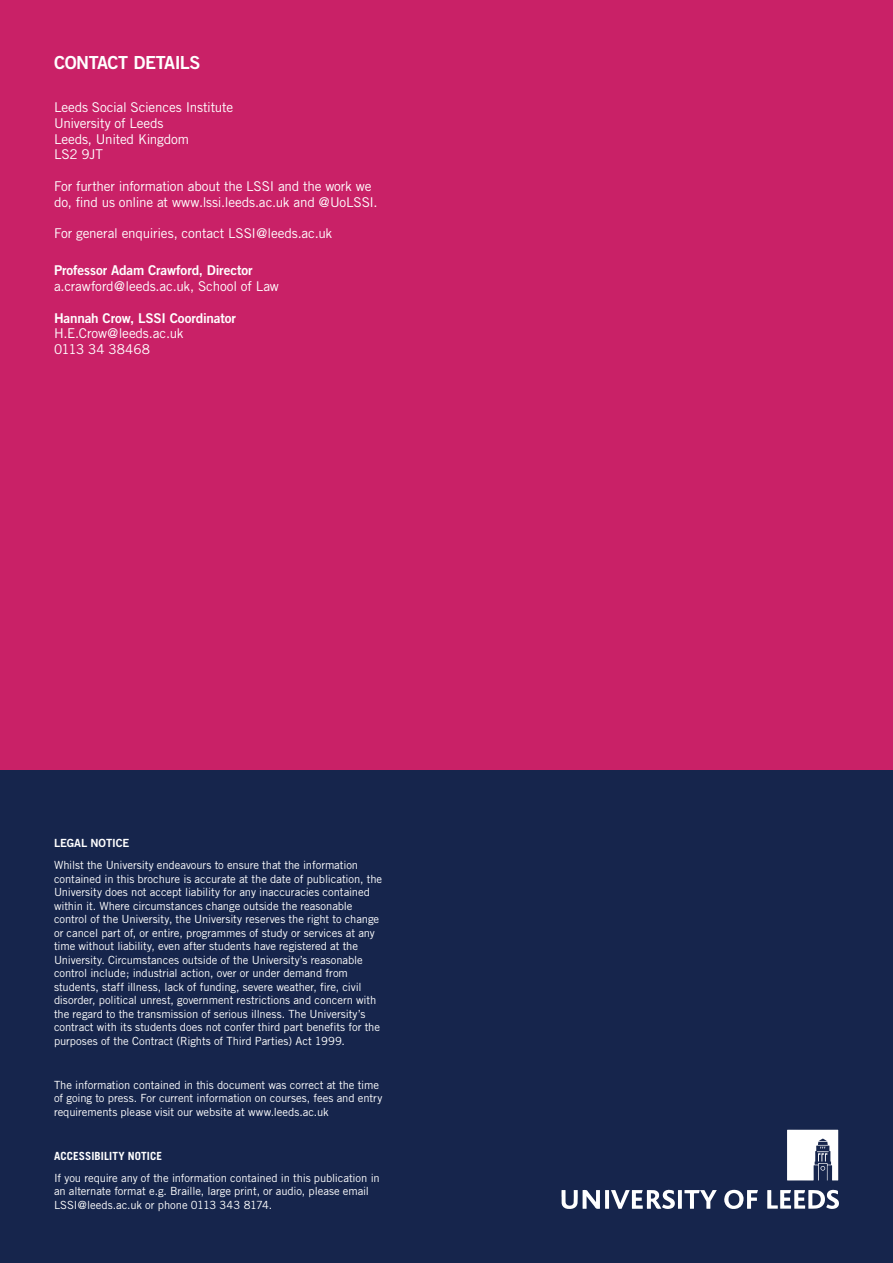
<style>
.page{position:relative;width:893px;height:1263px;background:#fff}
.page>*{position:absolute;margin:0;border:0;box-sizing:border-box;transform-origin:0 0}
.t1{font:18px "Trade Gothic Bold Two";letter-spacing:-.025em;color:#fff}
.t2{font:13.5px/15.8px "Trade Gothic";letter-spacing:-.015em;color:#fff}
.t3{font:13.5px "Trade Gothic Bold Two";letter-spacing:-.01em;color:#fff}
.t4{font:11.25px/13.5px "Trade Gothic";letter-spacing:-.01em;color:#fff}
.t5{font:700 11.25px "Trade Gothic";letter-spacing:.01em;color:#fff}
.t6{font:11.25px "Trade Gothic Bold Two";letter-spacing:-.01em;color:#fff}
</style>
<div class="page">
<div style="left:0;top:0;width:893px;height:771px;background:#c92167"></div>
<div style="left:0;top:771px;width:893px;height:492px;background:#16254c"></div>
<svg style="left:561px;top:1130px;width:278px;height:79px"></svg>
<h1 class="t1" style="left:54px;top:51px;width:148px">CONTACT DETAILS</h1>
<p class="t2" style="left:54px;top:99px;width:181px">Leeds Social Sciences Institute<br>University of Leeds<br>Leeds, United Kingdom<br>LS2 9JT</p>
<p class="t2" style="left:54px;top:178px;width:325px">For further information about the LSSI and the work we do, find us online at www.lssi.leeds.ac.uk and @UoLSSI.</p>
<p class="t2" style="left:54px;top:225px;width:280px">For general enquiries, contact LSSI@leeds.ac.uk</p>
<p class="t3" style="left:54px;top:262px;width:200px">Professor Adam Crawford, Director</p>
<p class="t2" style="left:54px;top:278px;width:226px">a.crawford@leeds.ac.uk, School of Law</p>
<p class="t3" style="left:54px;top:309px;width:183px">Hannah Crow, LSSI Coordinator</p>
<p class="t2" style="left:54px;top:325px;width:131px">H.E.Crow@leeds.ac.uk<br>0113 34 38468</p>
<p class="t6" style="left:54px;top:836px;width:77px">LEGAL NOTICE</p>
<p class="t4" style="left:54px;top:858px;width:330px">Whilst the University endeavours to ensure that the information contained in this brochure is accurate at the date of publication, the University does not accept liability for any inaccuracies contained within it. Where circumstances change outside the reasonable control of the University, the University reserves the right to change or cancel part of, or entire, programmes of study or services at any time without liability, even after students have registered at the University. Circumstances outside of the University’s reasonable control include; industrial action, over or under demand from students, staff illness, lack of funding, severe weather, fire, civil disorder, political unrest, government restrictions and concern with the regard to the transmission of serious illness. The University’s contract with its students does not confer third part benefits for the purposes of the Contract (Rights of Third Parties) Act 1999.</p>
<p class="t4" style="left:54px;top:1078px;width:330px">The information contained in this document was correct at the time of going to press. For current information on courses, fees and entry requirements please visit our website at www.leeds.ac.uk</p>
<p class="t5" style="left:54px;top:1149px;width:110px">ACCESSIBILITY NOTICE</p>
<p class="t4" style="left:54px;top:1171px;width:327px">If you require any of the information contained in this publication in an alternate format e.g. Braille, large print, or audio, please email<br>LSSI@leeds.ac.uk or phone 0113 343 8174.</p>
</div>
